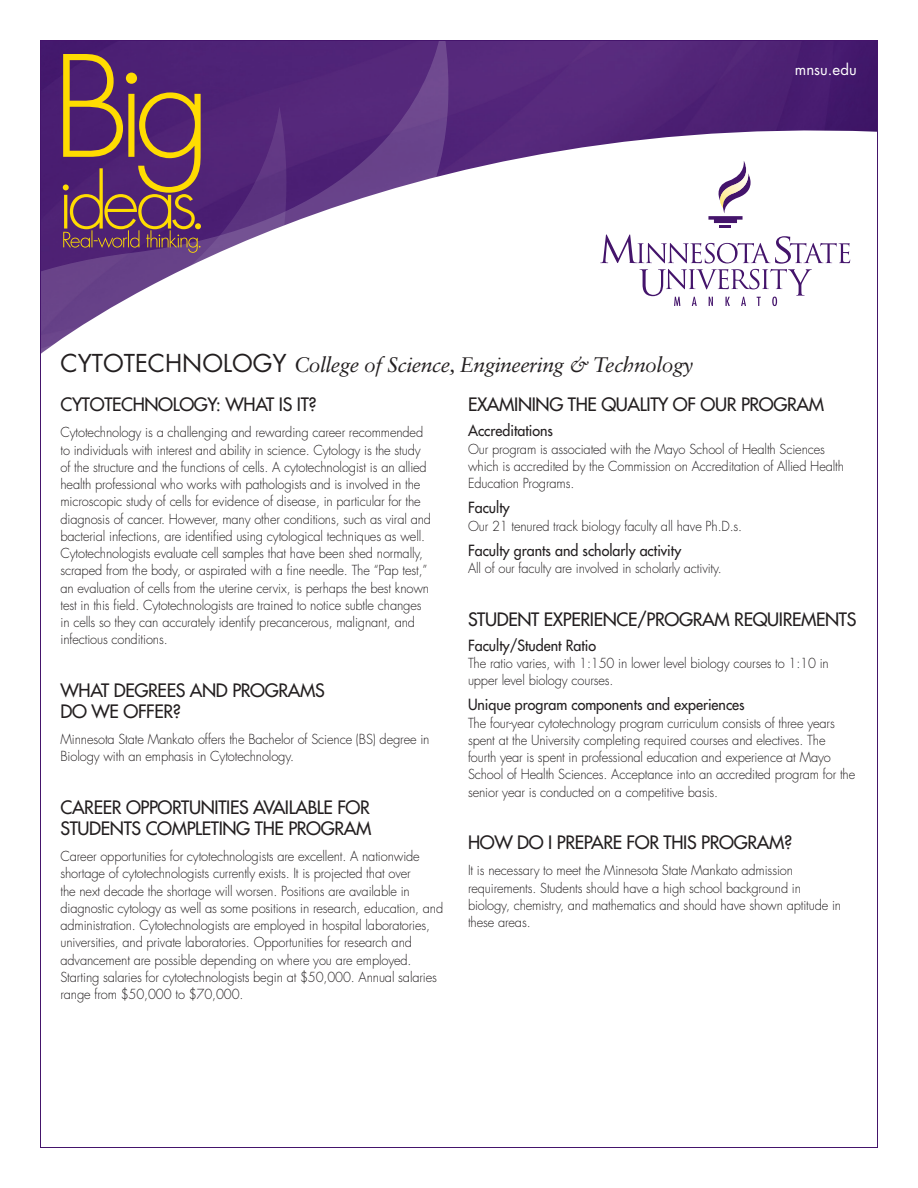
<style>
.page{position:relative;width:918px;height:1188px;background:#fff}
.page>*{position:absolute;margin:0;border:0;box-sizing:border-box;transform-origin:0 0}
.t1{font:italic 21px "Sabon LT Std";letter-spacing:-.02em;color:#231f20}
.Heads{font:500 18px/21px "Futura Std";letter-spacing:-.02em;color:#231f20}
.Small_Heads{font:500 15px "Futura Std";color:#231f20;scale:.95 1}
.t2{font:15px "Futura Std";color:#fff}
.Body{font:300 13.5px/17.2px "Futura Std";letter-spacing:-.01em;color:#231f20;scale:.95 1}
.s1{font-family:"Futura Std";font-style:normal;font-size:24px}
</style>
<div class="page">
<img style="left:506px;top:42px;width:370px;height:265px">
<svg style="left:260px;top:42px;width:246px;height:159px;background:#6b448c"></svg>
<svg style="left:42px;top:42px;width:218px;height:64px;background:#4b1f73"></svg>
<svg style="left:42px;top:106px;width:312px;height:247px"></svg>
<svg style="left:63px;top:54px;width:138px;height:199px;background:#764c59"></svg>
<svg style="left:600px;top:234px;width:250px;height:72px"></svg>
<svg style="left:708px;top:161px;width:43px;height:67px"></svg>
<p class="t2" style="left:795px;top:60px;width:63px">mnsu.edu</p>
<p class="t1" style="left:60px;top:352px;width:634px"><span class="s1">CYTOTECHNOLOGY</span> College of Science, Engineering &amp; Technology</p>
<p class="Heads" style="left:468px;top:394px;width:358px">EXAMINING THE QUALITY OF OUR PROGRAM</p>
<p class="Small_Heads" style="left:468px;top:421px;width:91px">Accreditations</p>
<p class="Body" style="left:468px;top:441px;width:397px">Our program is associated with the Mayo School of Health Sciences which is accredited by the Commission on Accreditation of Allied Health<br>Education Programs.</p>
<p class="Small_Heads" style="left:468px;top:498px;width:45px">Faculty</p>
<p class="Body" style="left:468px;top:517px;width:290px">Our 21 tenured track biology faculty all have Ph.D.s.</p>
<p class="Small_Heads" style="left:468px;top:541px;width:226px">Faculty grants and scholarly activity</p>
<p class="Body" style="left:468px;top:560px;width:269px">All of our faculty are involved in scholarly activity.</p>
<p class="Heads" style="left:468px;top:609px;width:390px">STUDENT EXPERIENCE/PROGRAM REQUIREMENTS</p>
<p class="Small_Heads" style="left:468px;top:636px;width:136px">Faculty/Student Ratio</p>
<p class="Body" style="left:468px;top:655px;width:381px">The ratio varies, with 1:150 in lower level biology courses to 1:10 in upper level biology courses.</p>
<p class="Small_Heads" style="left:468px;top:696px;width:293px">Unique program components and experiences</p>
<p class="Body" style="left:468px;top:715px;width:409px">The four-year cytotechnology program curriculum consists of three years spent at the University completing required courses and electives. The fourth year is spent in professional education and experience at Mayo School of Health Sciences. Acceptance into an accredited program for the senior year is conducted on a competitive basis.</p>
<p class="Heads" style="left:468px;top:832px;width:326px">HOW DO I PREPARE FOR THIS PROGRAM?</p>
<p class="Body" style="left:468px;top:862px;width:394px">It is necessary to meet the Minnesota State Mankato admission requirements. Students should have a high school background in biology, chemistry, and mathematics and should have shown aptitude in these areas.</p>
<p class="Heads" style="left:60px;top:394px;width:258px">CYTOTECHNOLOGY: WHAT IS IT?</p>
<p class="Body" style="left:60px;top:424px;width:392px">Cytotechnology is a challenging and rewarding career recommended to individuals with interest and ability in science. Cytology is the study of the structure and the functions of cells. A cytotechnologist is an allied health professional who works with pathologists and is involved in the microscopic study of cells for evidence of disease, in particular for the diagnosis of cancer. However, many other conditions, such as viral and bacterial infections, are identified using cytological techniques as well.<br>Cytotechnologists evaluate cell samples that have been shed normally, scraped from the body, or aspirated with a fine needle. The “Pap test,” an evaluation of cells from the uterine cervix, is perhaps the best known test in this field. Cytotechnologists are trained to notice subtle changes in cells so they can accurately identify precancerous, malignant, and infectious conditions.</p>
<p class="Heads" style="left:60px;top:680px;width:266px">WHAT DEGREES AND PROGRAMS<br>DO WE OFFER?</p>
<p class="Body" style="left:60px;top:731px;width:390px">Minnesota State Mankato offers the Bachelor of Science (BS) degree in<br>Biology with an emphasis in Cytotechnology.</p>
<p class="Heads" style="left:60px;top:797px;width:313px">CAREER OPPORTUNITIES AVAILABLE FOR<br>STUDENTS COMPLETING THE PROGRAM</p>
<p class="Body" style="left:60px;top:848px;width:404px">Career opportunities for cytotechnologists are excellent. A nationwide shortage of cytotechnologists currently exists. It is projected that over<br>the next decade the shortage will worsen. Positions are available in diagnostic cytology as well as some positions in research, education, and administration. Cytotechnologists are employed in hospital laboratories, universities, and private laboratories. Opportunities for research and advancement are possible depending on where you are employed.<br>Starting salaries for cytotechnologists begin at $50,000. Annual salaries range from $50,000 to $70,000.</p>
</div>
